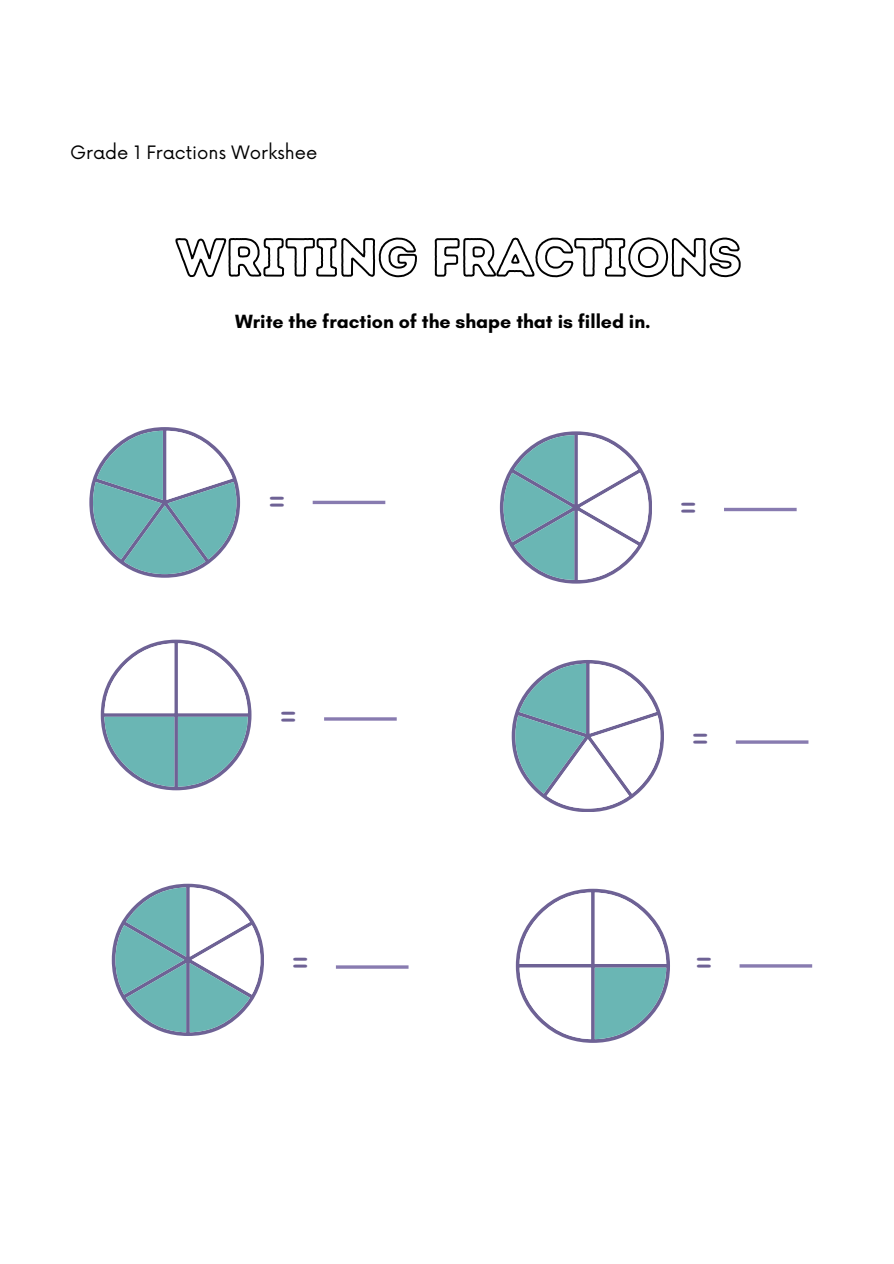
<style>
.page{position:relative;width:894px;height:1264px;background:#fff}
.page>*{position:absolute;margin:0;border:0;box-sizing:border-box;transform-origin:0 0}
.t1{font:31.5px "Sniglet";color:#6e6295}
.t2{font:700 19.5px "Glacial Indifference";color:#000}
.t3{font:18px "Now";color:#000}
</style>
<div class="page">
<svg style="left:175px;top:237px;width:566px;height:41px"></svg>
<svg style="left:89px;top:427px;width:151px;height:150px"></svg>
<svg style="left:499px;top:431px;width:152px;height:152px"></svg>
<svg style="left:101px;top:639px;width:150px;height:151px"></svg>
<svg style="left:511px;top:660px;width:152px;height:152px"></svg>
<svg style="left:112px;top:883px;width:152px;height:152px"></svg>
<svg style="left:312px;top:500px;width:73px;height:4px"></svg>
<hr style="left:723px;top:508px;width:73px;height:3px;background:#887bb0">
<hr style="left:324px;top:717px;width:72px;height:3px;background:#887bb0">
<hr style="left:735px;top:740px;width:73px;height:3px;background:#887bb0">
<hr style="left:336px;top:965px;width:72px;height:3px;background:#887bb0">
<svg style="left:515px;top:888px;width:154px;height:154px"></svg>
<hr style="left:739px;top:964px;width:73px;height:3px;background:#887bb0">
<h2 class="t3" style="left:70px;top:143px;width:249px">Grade 1 Fractions Workshee</h2>
<p class="t2" style="left:235px;top:309px;width:417px">Write the fraction of the shape that is filled in.</p>
<p class="t1" style="left:269px;top:482px;width:16px">=</p>
<p class="t1" style="left:680px;top:488px;width:16px">=</p>
<p class="t1" style="left:281px;top:696px;width:16px">=</p>
<p class="t1" style="left:692px;top:719px;width:16px">=</p>
<p class="t1" style="left:293px;top:943px;width:16px">=</p>
<p class="t1" style="left:696px;top:942px;width:16px">=</p>
</div>
